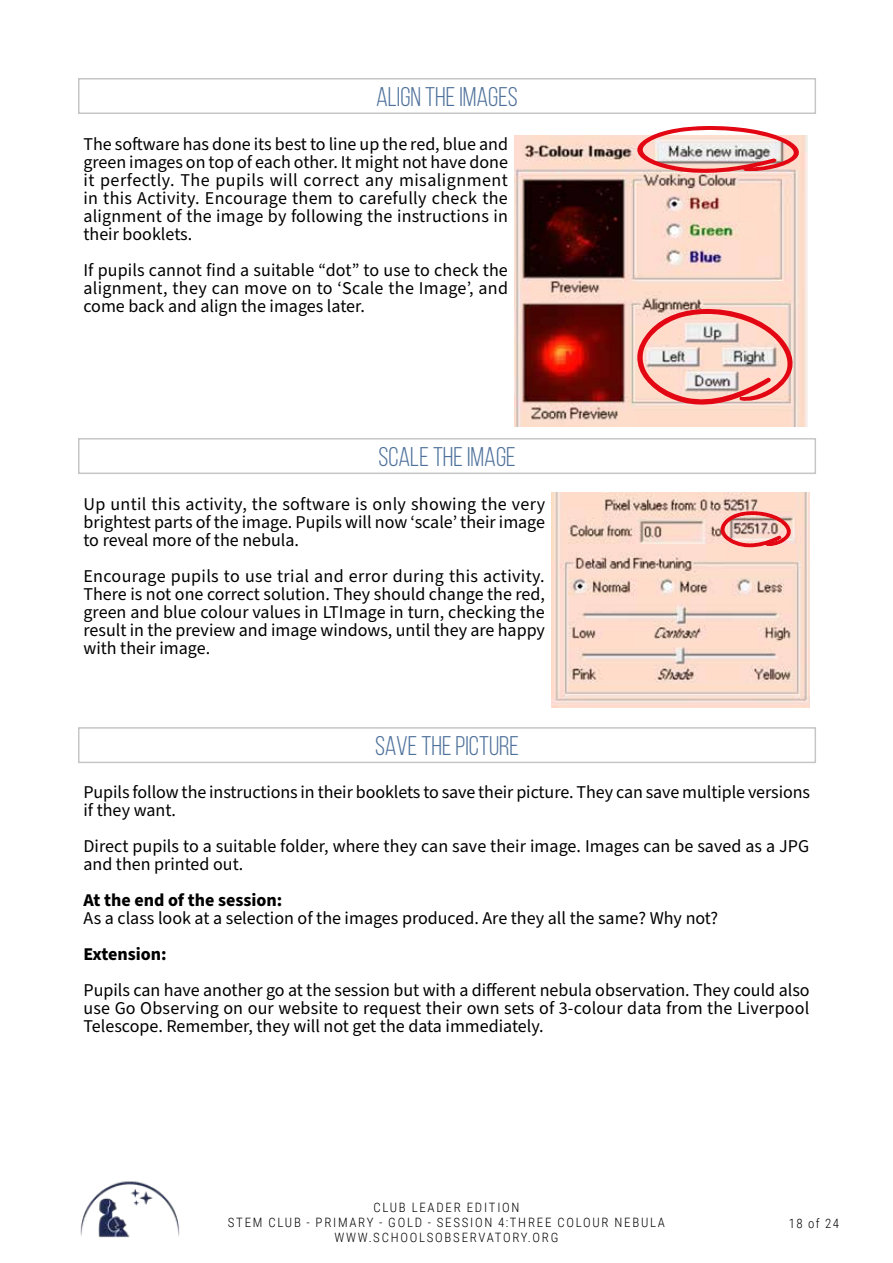
<style>
.page{position:relative;width:893px;height:1263px;background:#fff}
.page>*{position:absolute;margin:0;border:0;box-sizing:border-box;transform-origin:0 0}
.t1{font:27px "Bebas Neue";color:#4e719b}
.t2{font:18px/18px "Source Sans Pro";color:#000;text-align:justify}
.t3{font:700 18px "Source Sans Pro";color:#000}
.t4{font:300 12.9px "Roboto Condensed";letter-spacing:.135em;color:#000}
</style>
<div class="page">
<img style="left:80px;top:1181px;width:100px;height:57px">
<div style="left:78px;top:78px;width:738px;height:36px;background:#fff;border:2px solid #c6c6c6"></div>
<div style="left:78px;top:438px;width:738px;height:36px;background:#fff;border:2px solid #c6c6c6"></div>
<div style="left:78px;top:727px;width:738px;height:36px;background:#fff;border:2px solid #c6c6c6"></div>
<img style="left:514px;top:135px;width:293px;height:291px">
<svg style="left:637px;top:306px;width:158px;height:103px;background:#eab9b1"></svg>
<svg style="left:638px;top:126px;width:164px;height:50px"></svg>
<img style="left:551px;top:492px;width:258px;height:216px">
<svg style="left:719px;top:509px;width:74px;height:41px;background:#e39d96"></svg>
<h1 class="t1" style="left:376px;top:82px;width:143px">ALIGN THE IMAGES</h1>
<p class="t2" style="left:83px;top:136px;width:426px">The software has done its best to line up the red, blue and green images on top of each other. It might not have done it perfectly. The pupils will correct any misalignment in this Activity. Encourage them to carefully check the alignment of the image by following the instructions in their booklets.</p>
<p class="t2" style="left:83px;top:262px;width:426px">If pupils cannot find a suitable “dot” to use to check the alignment, they can move on to ‘Scale the Image’, and come back and align the images later.</p>
<h1 class="t1" style="left:378px;top:442px;width:139px">SCALE THE IMAGE</h1>
<p class="t2" style="left:83px;top:496px;width:463px">Up until this activity, the software is only showing the very brightest parts of the image. Pupils will now ‘scale’ their image to reveal more of the nebula.</p>
<p class="t2" style="left:83px;top:568px;width:463px">Encourage pupils to use trial and error during this activity.<br>There is not one correct solution. They should change the red, green and blue colour values in LTImage in turn, checking the result in the preview and image windows, until they are happy with their image.</p>
<h1 class="t1" style="left:375px;top:731px;width:146px">SAVE THE PICTURE</h1>
<p class="t2" style="left:83px;top:784px;width:728px">Pupils follow the instructions in their booklets to save their picture. They can save multiple versions if they want.</p>
<p class="t2" style="left:83px;top:838px;width:727px">Direct pupils to a suitable folder, where they can save their image. Images can be saved as a JPG and then printed out.</p>
<p class="t3" style="left:83px;top:888px;width:201px">At the end of the session:</p>
<p class="t2" style="left:83px;top:910px;width:636px">As a class look at a selection of the images produced. Are they all the same? Why not?</p>
<p class="t3" style="left:83px;top:942px;width:85px">Extension:</p>
<p class="t2" style="left:83px;top:982px;width:728px">Pupils can have another go at the session but with a different nebula observation. They could also use Go Observing on our website to request their own sets of 3-colour data from the Liverpool Telescope. Remember, they will not get the data immediately.</p>
<p class="t4" style="left:373px;top:1198px;width:148px">CLUB LEADER EDITION</p>
<p class="t4" style="left:228px;top:1213px;width:439px">STEM CLUB - PRIMARY - GOLD - SESSION 4:THREE COLOUR NEBULA</p>
<p class="t4" style="left:335px;top:1229px;width:225px">WWW.SCHOOLSOBSERVATORY.ORG</p>
<p class="t4" style="left:789px;top:1214px;width:52px">18 of 24</p>
</div>
